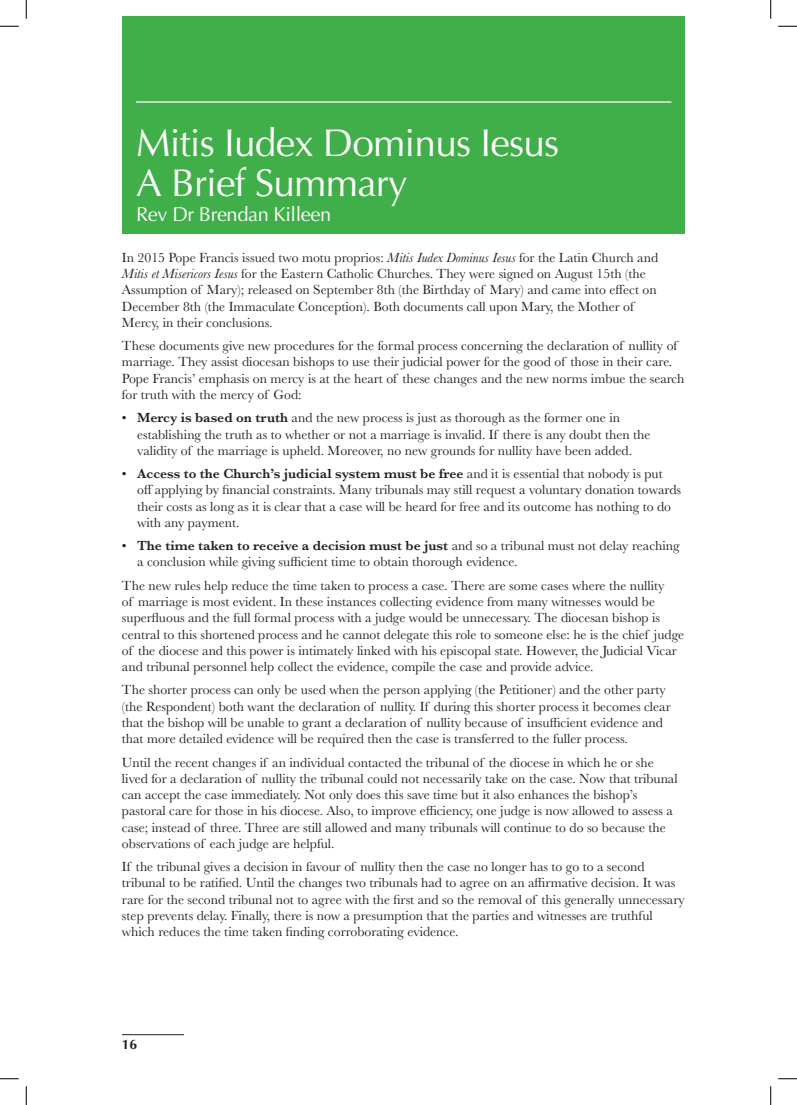
<style>
.page{position:relative;width:797px;height:1105px;background:#fff}
.page>*{position:absolute;margin:0;border:0;box-sizing:border-box;transform-origin:0 0}
.t1{font:38.75px/40px "Optima";letter-spacing:-.02em;color:#fff}
.t2{font:20px "Optima";letter-spacing:-.02em;color:#fff}
.t3{font:13.75px/16.2px "Baskerville";color:#231f20}
.t4{font:700 13.75px "Optima";color:#231f20}
.s1{font-style:italic}
.s2{font-weight:600}
</style>
<div class="page">
<hr style="left:122px;top:1034px;width:62px;height:1px;background:#231f20">
<div style="left:122px;top:16px;width:562px;height:218px;background:#40ae49"></div>
<hr style="left:136px;top:101px;width:535px;height:2px;background:#fff">
<svg style="left:0;top:25px;width:19px;height:2px"></svg>
<svg style="left:778px;top:25px;width:19px;height:2px"></svg>
<svg style="left:0;top:1078px;width:19px;height:1px"></svg>
<svg style="left:778px;top:1078px;width:19px;height:1px"></svg>
<svg style="left:25px;top:0;width:2px;height:19px"></svg>
<svg style="left:25px;top:1086px;width:2px;height:19px"></svg>
<svg style="left:770px;top:0;width:1px;height:19px"></svg>
<svg style="left:770px;top:1086px;width:1px;height:19px"></svg>
<h1 class="t1" style="left:136px;top:123px;width:424px">Mitis Iudex Dominus Iesus<br>A Brief Summary</h1>
<h2 class="t2" style="left:136px;top:202px;width:196px">Rev Dr Brendan Killeen</h2>
<p class="t3" style="left:122px;top:249px;width:537px">In 2015 Pope Francis issued two motu proprios: <span class="s1">Mitis Iudex Dominus Iesus</span> for the Latin Church and <span class="s1">Mitis et Misericors Iesus</span> for the Eastern Catholic Churches. They were signed on August 15th (the Assumption of Mary); released on September 8th (the Birthday of Mary) and came into effect on December 8th (the Immaculate Conception). Both documents call upon Mary, the Mother of Mercy, in their conclusions.</p>
<p class="t3" style="left:122px;top:338px;width:564px">These documents give new procedures for the formal process concerning the declaration of nullity of marriage. They assist diocesan bishops to use their judicial power for the good of those in their care.<br>Pope Francis’ emphasis on mercy is at the heart of these changes and the new norms imbue the search for truth with the mercy of God:</p>
<p class="t3" style="left:137px;top:410px;width:515px;text-indent:-15px">• <span class="s2">Mercy is based on truth</span> and the new process is just as thorough as the former one in establishing the truth as to whether or not a marriage is invalid. If there is any doubt then the validity of the marriage is upheld. Moreover, no new grounds for nullity have been added.</p>
<p class="t3" style="left:137px;top:466px;width:545px;text-indent:-15px">• <span class="s2">Access to the Church’s judicial system must be free</span> and it is essential that nobody is put off applying by financial constraints. Many tribunals may still request a voluntary donation towards their costs as long as it is clear that a case will be heard for free and its outcome has nothing to do with any payment.</p>
<p class="t3" style="left:137px;top:538px;width:544px;text-indent:-15px">• <span class="s2">The time taken to receive a decision must be just</span> and so a tribunal must not delay reaching a conclusion while giving sufficient time to obtain thorough evidence.</p>
<p class="t3" style="left:122px;top:577px;width:563px">The new rules help reduce the time taken to process a case. There are some cases where the nullity<br>of marriage is most evident. In these instances collecting evidence from many witnesses would be superfluous and the full formal process with a judge would be unnecessary. The diocesan bishop is central to this shortened process and he cannot delegate this role to someone else: he is the chief judge of the diocese and this power is intimately linked with his episcopal state. However, the Judicial Vicar and tribunal personnel help collect the evidence, compile the case and provide advice.</p>
<p class="t3" style="left:122px;top:682px;width:550px">The shorter process can only be used when the person applying (the Petitioner) and the other party (the Respondent) both want the declaration of nullity. If during this shorter process it becomes clear that the bishop will be unable to grant a declaration of nullity because of insufficient evidence and that more detailed evidence will be required then the case is transferred to the fuller process.</p>
<p class="t3" style="left:122px;top:754px;width:557px">Until the recent changes if an individual contacted the tribunal of the diocese in which he or she lived for a declaration of nullity the tribunal could not necessarily take on the case. Now that tribunal can accept the case immediately. Not only does this save time but it also enhances the bishop’s pastoral care for those in his diocese. Also, to improve efficiency, one judge is now allowed to assess a case; instead of three. Three are still allowed and many tribunals will continue to do so because the observations of each judge are helpful.</p>
<p class="t3" style="left:122px;top:859px;width:564px">If the tribunal gives a decision in favour of nullity then the case no longer has to go to a second tribunal to be ratified. Until the changes two tribunals had to agree on an affirmative decision. It was rare for the second tribunal not to agree with the first and so the removal of this generally unnecessary step prevents delay. Finally, there is now a presumption that the parties and witnesses are truthful which reduces the time taken finding corroborating evidence.</p>
<p class="t4" style="left:122px;top:1036px;width:17px">16</p>
</div>
